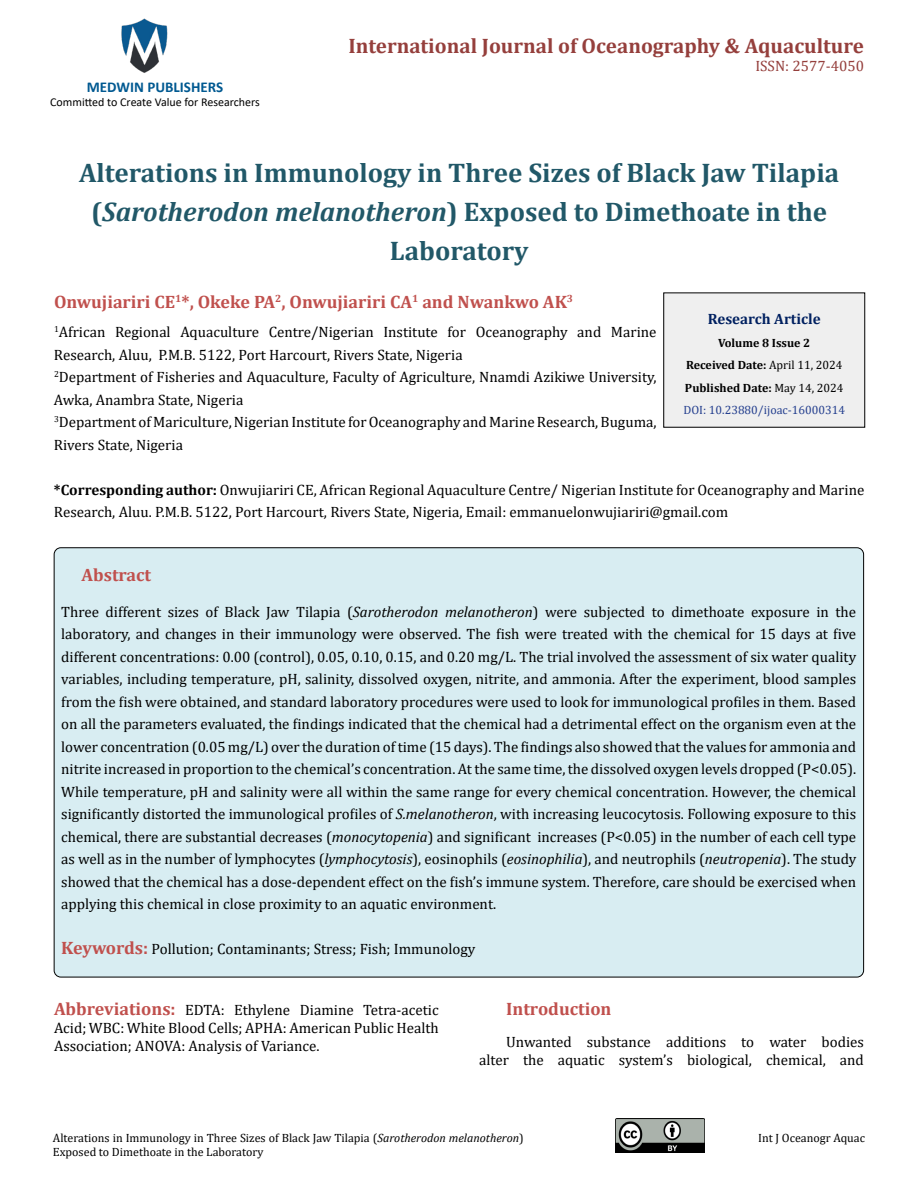
<style>
.page{position:relative;width:918px;height:1188px;background:#fff}
.page>*{position:absolute;margin:0;border:0;box-sizing:border-box;transform-origin:0 0}
.t1{font:700 27px/39px "Cambria";color:#215868;text-align:center}
.t2{font:700 21px "Cambria";color:#953f3c}
.t3{font:700 18px "Cambria";color:#c0504d}
.t4{font:15px/22.5px "Cambria";color:#000}
.t5{font:700 15px "Calibri";color:#005991}
.t6{font:700 15px "Cambria";color:#002060}
.t7{font:15px "Cambria";color:#953f3c}
.t8{font:12px/14.4px "Cambria";color:#000}
.t9{font:700 12px/22.5px "Cambria";color:#000;text-align:center}
.t10{font:12px "Calibri";color:#000}
.s1{font-style:italic}
.s2{font-weight:700}
.s3{font-weight:400}
.s4{font-weight:400;color:#25408f}
.s5{font-weight:700;font-size:18px;color:#c0504d}
</style>
<div class="page">
<img style="left:121px;top:18px;width:47px;height:55px">
<img style="left:616px;top:1119px;width:88px;height:33px">
<div style="left:664px;top:293px;width:201px;height:134px;background:#efefef"></div>
<div style="left:663px;top:292px;width:202px;height:136px;border:1px solid #000"></div>
<div style="left:54px;top:548px;width:810px;height:429px;background:#d8edf2;border-radius:7px"></div>
<p class="t5" style="left:87px;top:76px;width:138px">MEDWIN PUBLISHERS</p>
<p class="t10" style="left:50px;top:94px;width:211px">Committed to Create Value for Researchers</p>
<h2 class="t2" style="left:348px;top:31px;width:517px">International Journal of Oceanography &amp; Aquaculture</h2>
<p class="t7" style="left:755px;top:57px;width:110px">ISSN: 2577-4050</p>
<h1 class="t1" style="left:79px;top:152px;width:762px">Alterations in Immunology in Three Sizes of Black Jaw Tilapia (<span class="s1">Sarotherodon melanotheron</span>) Exposed to Dimethoate in the<br>Laboratory</h1>
<p class="t3" style="left:54px;top:289px;width:521px">Onwujiariri CE<sup>1</sup>*, Okeke PA<sup>2</sup>, Onwujiariri CA<sup>1</sup> and Nwankwo AK<sup>3</sup></p>
<p class="t4" style="left:54px;top:321px;width:604px"><sup>1</sup>African Regional Aquaculture Centre/Nigerian Institute for Oceanography and Marine Research, Aluu, P.M.B. 5122, Port Harcourt, Rivers State, Nigeria<br><sup>2</sup>Department of Fisheries and Aquaculture, Faculty of Agriculture, Nnamdi Azikiwe University, Awka, Anambra State, Nigeria<br><sup>3</sup>Department of Mariculture, Nigerian Institute for Oceanography and Marine Research, Buguma, Rivers State, Nigeria</p>
<p class="t4" style="left:54px;top:478px;width:812px"><span class="s2">*Corresponding author:</span> Onwujiariri CE, African Regional Aquaculture Centre/ Nigerian Institute for Oceanography and Marine<br>Research, Aluu. P.M.B. 5122, Port Harcourt, Rivers State, Nigeria, Email: emmanuelonwujiariri@gmail.com</p>
<p class="t6" style="left:708px;top:309px;width:114px">Research Article</p>
<p class="t9" style="left:683px;top:331px;width:163px">Volume 8 Issue 2<br>Received Date: <span class="s3">April 11, 2024<br></span>Published Date: <span class="s3">May 14, 2024<br></span><span class="s4">DOI: 10.23880/ijoac-16000314</span></p>
<p class="t3" style="left:82px;top:562px;width:71px">Abstract</p>
<p class="t4" style="left:61px;top:600px;width:797px;text-align:justify">Three different sizes of Black Jaw Tilapia (<span class="s1">Sarotherodon melanotheron</span>) were subjected to dimethoate exposure in the laboratory, and changes in their immunology were observed. The fish were treated with the chemical for 15 days at five different concentrations: 0.00 (control), 0.05, 0.10, 0.15, and 0.20 mg/L. The trial involved the assessment of six water quality variables, including temperature, pH, salinity, dissolved oxygen, nitrite, and ammonia. After the experiment, blood samples from the fish were obtained, and standard laboratory procedures were used to look for immunological profiles in them. Based on all the parameters evaluated, the findings indicated that the chemical had a detrimental effect on the organism even at the lower concentration (0.05 mg/L) over the duration of time (15 days). The findings also showed that the values for ammonia and nitrite increased in proportion to the chemical’s concentration. At the same time, the dissolved oxygen levels dropped (P&lt;0.05).<br>While temperature, pH and salinity were all within the same range for every chemical concentration. However, the chemical significantly distorted the immunological profiles of <span class="s1">S.melanotheron</span>, with increasing leucocytosis. Following exposure to this chemical, there are substantial decreases (<span class="s1">monocytopenia</span>) and significant increases (P&lt;0.05) in the number of each cell type as well as in the number of lymphocytes (<span class="s1">lymphocytosis</span>), eosinophils (<span class="s1">eosinophilia</span>), and neutrophils (<span class="s1">neutropenia</span>). The study showed that the chemical has a dose-dependent effect on the fish’s immune system. Therefore, care should be exercised when applying this chemical in close proximity to an aquatic environment.</p>
<p class="t4" style="left:61px;top:938px;width:416px"><span class="s5">Keywords:</span> Pollution; Contaminants; Stress; Fish; Immunology</p>
<p class="t4" style="left:54px;top:1001px;width:386px;line-height:18px;text-align:justify"><span class="s5">Abbreviations:</span> EDTA: Ethylene Diamine Tetra-acetic Acid; WBC: White Blood Cells; APHA: American Public Health Association; ANOVA: Analysis of Variance.</p>
<p class="t3" style="left:506px;top:997px;width:107px">Introduction</p>
<p class="t4" style="left:479px;top:1033px;width:386px;line-height:18px;text-align:right">Unwanted substance additions to water bodies alter the aquatic system’s biological, chemical, and</p>
<p class="t8" style="left:53px;top:1131px;width:472px">Alterations in Immunology in Three Sizes of Black Jaw Tilapia (<span class="s1">Sarotherodon melanotheron</span>)<br>Exposed to Dimethoate in the Laboratory</p>
<p class="t8" style="left:758px;top:1131px;width:108px">Int J Oceanogr Aquac</p>
</div>
